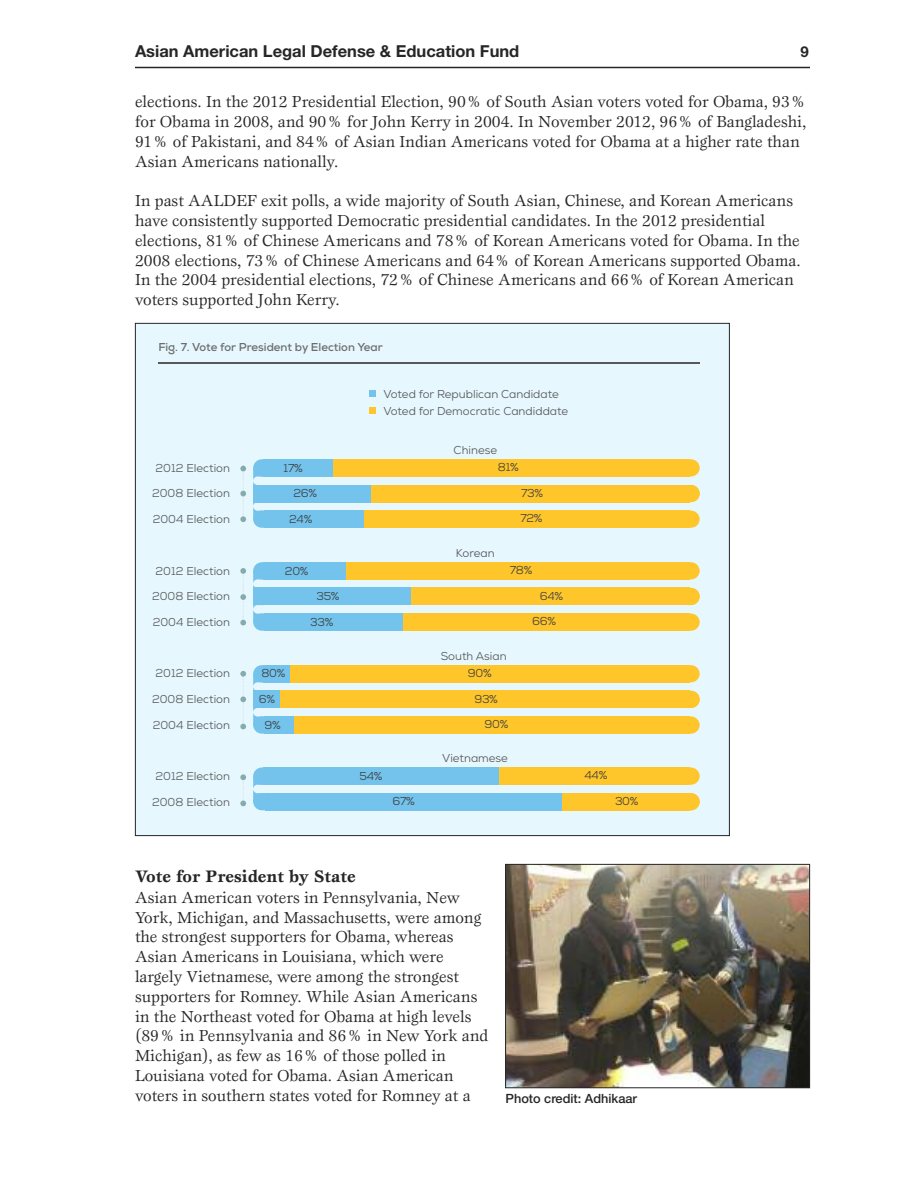
<style>
.page{position:relative;width:918px;height:1188px;background:#fff}
.page>*{position:absolute;margin:0;border:0;box-sizing:border-box;transform-origin:0 0}
.t1{font:700 17.25px "Esprit";color:#272627}
.t2{font:16.5px/19.8px "Esprit";color:#272627}
.t3{font:700 16.5px "Helvetica Neue";color:#272627}
.t4{font:700 15px "Helvetica Neue";color:#272627}
.t5{font:500 12.75px "Helvetica Neue";color:#272627}
.t6{font:11.4px/17.1px "Nexa";color:#57585a}
.t7{font:11.4px "Nexa";letter-spacing:-.025em;color:#3e3e3f}
.t8{font:700 11.4px "Nexa";color:#6c6d70}
</style>
<div class="page">
<hr style="left:135px;top:67px;width:675px;height:1px;background:#272627">
<img style="left:507px;top:866px;width:301px;height:220px">
<div style="left:505px;top:864px;width:305px;height:224px;border:1px solid #272627"></div>
<div style="left:135px;top:323px;width:594px;height:513px;background:#e6f7fd"></div>
<div style="left:277px;top:485px;width:412px;height:17px;background:#fec62b"></div>
<hr style="left:158px;top:362px;width:541px;height:2px;background:#57585a">
<div style="left:271px;top:459px;width:418px;height:17px;background:#fec62b"></div>
<div style="left:263px;top:459px;width:69px;height:17px;background:#73c3ec"></div>
<svg style="left:240px;top:466px;width:6px;height:5px"></svg>
<svg style="left:240px;top:491px;width:6px;height:5px"></svg>
<svg style="left:240px;top:516px;width:6px;height:6px"></svg>
<svg style="left:240px;top:620px;width:6px;height:5px"></svg>
<svg style="left:240px;top:671px;width:6px;height:6px"></svg>
<svg style="left:240px;top:697px;width:6px;height:5px"></svg>
<svg style="left:240px;top:724px;width:6px;height:5px"></svg>
<svg style="left:240px;top:568px;width:6px;height:6px"></svg>
<svg style="left:240px;top:594px;width:6px;height:6px"></svg>
<svg style="left:240px;top:774px;width:6px;height:6px"></svg>
<svg style="left:240px;top:801px;width:6px;height:5px"></svg>
<svg style="left:253px;top:470px;width:11px;height:47px"></svg>
<div style="left:253px;top:459px;width:20px;height:17px;background:#73c3ec;border-radius:9px"></div>
<div style="left:680px;top:459px;width:20px;height:17px;background:#fec62b;border-radius:9px"></div>
<div style="left:680px;top:485px;width:20px;height:17px;background:#fec62b;border-radius:9px"></div>
<div style="left:253px;top:511px;width:20px;height:17px;background:#73c3ec;border-radius:9px"></div>
<div style="left:253px;top:485px;width:118px;height:17px;background:#73c3ec"></div>
<div style="left:313px;top:511px;width:377px;height:17px;background:#fec62b"></div>
<div style="left:265px;top:511px;width:99px;height:17px;background:#73c3ec"></div>
<div style="left:369px;top:390px;width:7px;height:7px;background:#73c3ec"></div>
<div style="left:369px;top:407px;width:7px;height:7px;background:#fec62b"></div>
<div style="left:680px;top:511px;width:20px;height:17px;background:#fec62b;border-radius:9px"></div>
<div style="left:277px;top:588px;width:412px;height:17px;background:#fec62b"></div>
<div style="left:271px;top:562px;width:418px;height:17px;background:#fec62b"></div>
<div style="left:263px;top:562px;width:82px;height:17px;background:#73c3ec"></div>
<svg style="left:253px;top:573px;width:11px;height:47px"></svg>
<div style="left:253px;top:562px;width:20px;height:17px;background:#73c3ec;border-radius:9px"></div>
<div style="left:680px;top:562px;width:20px;height:17px;background:#fec62b;border-radius:9px"></div>
<div style="left:680px;top:588px;width:20px;height:17px;background:#fec62b;border-radius:9px"></div>
<div style="left:253px;top:614px;width:20px;height:17px;background:#73c3ec;border-radius:9px"></div>
<div style="left:253px;top:588px;width:158px;height:17px;background:#73c3ec"></div>
<div style="left:313px;top:614px;width:377px;height:17px;background:#fec62b"></div>
<div style="left:265px;top:614px;width:138px;height:17px;background:#73c3ec"></div>
<div style="left:680px;top:614px;width:20px;height:17px;background:#fec62b;border-radius:9px"></div>
<div style="left:277px;top:691px;width:412px;height:17px;background:#fec62b"></div>
<div style="left:271px;top:665px;width:418px;height:17px;background:#fec62b"></div>
<div style="left:263px;top:665px;width:27px;height:17px;background:#73c3ec"></div>
<svg style="left:253px;top:676px;width:11px;height:46px"></svg>
<div style="left:253px;top:665px;width:20px;height:17px;background:#73c3ec;border-radius:9px"></div>
<div style="left:680px;top:665px;width:20px;height:17px;background:#fec62b;border-radius:9px"></div>
<div style="left:680px;top:691px;width:20px;height:17px;background:#fec62b;border-radius:9px"></div>
<div style="left:253px;top:716px;width:20px;height:18px;background:#73c3ec;border-radius:9px"></div>
<div style="left:253px;top:691px;width:27px;height:17px;background:#73c3ec"></div>
<div style="left:288px;top:716px;width:402px;height:18px;background:#fec62b"></div>
<div style="left:265px;top:716px;width:29px;height:18px;background:#73c3ec"></div>
<div style="left:680px;top:716px;width:20px;height:18px;background:#fec62b;border-radius:9px"></div>
<div style="left:277px;top:793px;width:412px;height:17px;background:#fec62b"></div>
<div style="left:271px;top:768px;width:418px;height:17px;background:#fec62b"></div>
<div style="left:263px;top:768px;width:236px;height:17px;background:#73c3ec"></div>
<svg style="left:253px;top:779px;width:6px;height:20px"></svg>
<div style="left:253px;top:768px;width:20px;height:17px;background:#73c3ec;border-radius:9px"></div>
<div style="left:680px;top:768px;width:20px;height:17px;background:#fec62b;border-radius:9px"></div>
<div style="left:680px;top:793px;width:20px;height:17px;background:#fec62b;border-radius:9px"></div>
<div style="left:253px;top:793px;width:20px;height:17px;background:#73c3ec;border-radius:9px"></div>
<div style="left:265px;top:793px;width:296px;height:17px;background:#73c3ec"></div>
<p class="t3" style="left:135px;top:36px;width:386px">Asian American Legal Defense &amp; Education Fund</p>
<p class="t4" style="left:800px;top:38px;width:10px">9</p>
<p class="t2" style="left:135px;top:93px;width:673px">elections. In the 2012 Presidential Election, 90% of South Asian voters voted for Obama, 93% for Obama in 2008, and 90% for John Kerry in 2004. In November 2012, 96% of Bangladeshi, 91% of Pakistani, and 84% of Asian Indian Americans voted for Obama at a higher rate than Asian Americans nationally.</p>
<p class="t2" style="left:135px;top:192px;width:667px">In past AALDEF exit polls, a wide majority of South Asian, Chinese, and Korean Americans have consistently supported Democratic presidential candidates. In the 2012 presidential elections, 81% of Chinese Americans and 78% of Korean Americans voted for Obama. In the 2008 elections, 73% of Chinese Americans and 64% of Korean Americans supported Obama.<br>In the 2004 presidential elections, 72% of Chinese Americans and 66% of Korean American voters supported John Kerry.</p>
<p class="t8" style="left:158px;top:343px;width:226px">Fig. 7. Vote for President by Election Year</p>
<p class="t6" style="left:383px;top:386px;width:186px">Voted for Republican Candidate<br>Voted for Democratic Candiddate</p>
<p class="t6" style="left:156px;top:460px;width:76px">2012 Election</p>
<p class="t7" style="left:284px;top:464px;width:21px">17%</p>
<p class="t6" style="left:152px;top:486px;width:79px">2008 Election</p>
<p class="t6" style="left:153px;top:512px;width:79px">2004 Election</p>
<p class="t7" style="left:293px;top:489px;width:25px">26%</p>
<p class="t7" style="left:289px;top:515px;width:24px">24%</p>
<p class="t6" style="left:156px;top:563px;width:76px">2012 Election</p>
<p class="t6" style="left:152px;top:589px;width:79px">2008 Election</p>
<p class="t6" style="left:153px;top:615px;width:79px">2004 Election</p>
<p class="t6" style="left:156px;top:666px;width:76px">2012 Election</p>
<p class="t6" style="left:152px;top:692px;width:79px">2008 Election</p>
<p class="t6" style="left:153px;top:718px;width:79px">2004 Election</p>
<p class="t6" style="left:156px;top:769px;width:76px">2012 Election</p>
<p class="t6" style="left:152px;top:795px;width:79px">2008 Election</p>
<p class="t7" style="left:285px;top:567px;width:25px">20%</p>
<p class="t7" style="left:261px;top:669px;width:25px">80%</p>
<p class="t7" style="left:259px;top:695px;width:18px">6%</p>
<p class="t7" style="left:265px;top:721px;width:18px">9%</p>
<p class="t7" style="left:316px;top:592px;width:25px">35%</p>
<p class="t7" style="left:310px;top:618px;width:25px">33%</p>
<p class="t7" style="left:360px;top:772px;width:24px">54%</p>
<p class="t7" style="left:392px;top:797px;width:24px">67%</p>
<p class="t6" style="left:454px;top:443px;width:45px">Chinese</p>
<p class="t7" style="left:498px;top:463px;width:22px">81%</p>
<p class="t6" style="left:456px;top:546px;width:40px">Korean</p>
<p class="t7" style="left:521px;top:489px;width:24px">73%</p>
<p class="t7" style="left:520px;top:514px;width:24px">72%</p>
<p class="t7" style="left:510px;top:566px;width:24px">78%</p>
<p class="t7" style="left:540px;top:592px;width:25px">64%</p>
<p class="t7" style="left:532px;top:617px;width:25px">66%</p>
<p class="t6" style="left:441px;top:649px;width:68px">South Asian</p>
<p class="t7" style="left:468px;top:669px;width:25px">90%</p>
<p class="t7" style="left:474px;top:695px;width:25px">93%</p>
<p class="t7" style="left:485px;top:720px;width:25px">90%</p>
<p class="t6" style="left:442px;top:751px;width:67px">Vietnamese</p>
<p class="t7" style="left:585px;top:771px;width:24px">44%</p>
<p class="t7" style="left:615px;top:797px;width:25px">30%</p>
<p class="t1" style="left:135px;top:870px;width:222px">Vote for President by State</p>
<p class="t2" style="left:135px;top:889px;width:355px">Asian American voters in Pennsylvania, New York, Michigan, and Massachusetts, were among the strongest supporters for Obama, whereas Asian Americans in Louisiana, which were largely Vietnamese, were among the strongest supporters for Romney. While Asian Americans in the Northeast voted for Obama at high levels (89% in Pennsylvania and 86% in New York and Michigan), as few as 16% of those polled in Louisiana voted for Obama. Asian American voters in southern states voted for Romney at a</p>
<p class="t5" style="left:506px;top:1089px;width:133px">Photo credit: Adhikaar</p>
</div>
